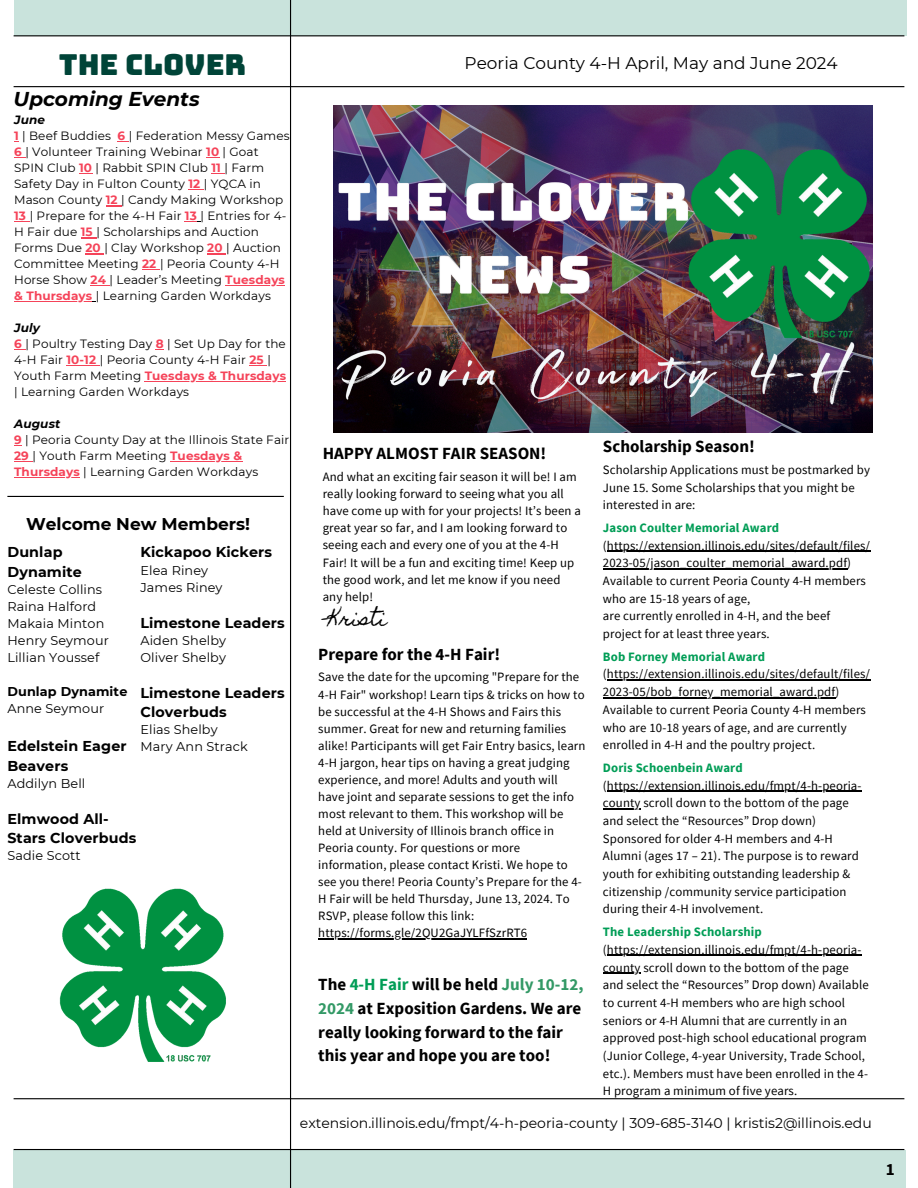
<style>
.page{position:relative;width:918px;height:1188px;background:#fff}
.page>*{position:absolute;margin:0;border:0;box-sizing:border-box;transform-origin:0 0}
.t1{font:28.95px "Bungee";color:#004438}
.t2{font:italic 700 19.95px "Montserrat";color:#000}
.t3{font:18.75px "Homemade Apple";letter-spacing:.01em;color:#000}
.t4{font:700 16.95px/23.7px "Source Sans Pro";color:#000}
.t5{font:16.95px "Montserrat";color:#000}
.t6{font:700 16.95px "Montserrat";color:#000}
.t7{font:700 14.25px/19.2px "Montserrat";letter-spacing:.01em;color:#000}
.t8{font:13.95px "Montserrat";color:#000}
.t9{font:12.75px/17.7px "Source Sans Pro";letter-spacing:.01em;color:#000}
.t10{font:12.75px "Montserrat";letter-spacing:.01em;color:#000}
.t11{font:700 12.75px "Source Sans Pro";letter-spacing:.01em;color:#009d56}
.t12{font:700 12.75px "Montserrat";letter-spacing:.01em;color:#000}
.t13{font:12px/16px "Montserrat";letter-spacing:.01em;color:#000}
.t14{font:italic 700 12px "Montserrat";color:#000}
.s1{font-weight:700;color:#f54359}
.s2{font-weight:700;font-style:italic}
.s3{color:#009d56}
.s4{color:#396}
.s5{font-weight:700;color:#009d56}
</style>
<div class="page">
<hr style="left:14px;top:86px;width:890px;height:1px;background:#000">
<hr style="left:7px;top:496px;width:277px;height:1px;background:#000">
<div style="left:14px;top:1150px;width:892px;height:38px;background:#c9e3dc"></div>
<hr style="left:14px;top:1149px;width:890px;height:1px;background:#000">
<div style="left:14px;top:0;width:892px;height:36px;background:#c9e3dc"></div>
<hr style="left:290px;top:0;width:1px;height:1188px;background:#000">
<hr style="left:14px;top:35px;width:890px;height:1px;background:#000">
<hr style="left:14px;top:1098px;width:890px;height:1px;background:#000">
<img style="left:333px;top:105px;width:539px;height:328px">
<img style="left:59px;top:888px;width:167px;height:174px">
<svg style="left:206px;top:157px;width:13px;height:1px"></svg>
<svg style="left:79px;top:173px;width:13px;height:1px"></svg>
<svg style="left:211px;top:173px;width:14px;height:1px"></svg>
<svg style="left:188px;top:189px;width:16px;height:1px"></svg>
<svg style="left:106px;top:205px;width:15px;height:1px"></svg>
<svg style="left:14px;top:221px;width:16px;height:1px"></svg>
<svg style="left:185px;top:221px;width:16px;height:1px"></svg>
<svg style="left:81px;top:237px;width:15px;height:1px"></svg>
<svg style="left:85px;top:253px;width:19px;height:1px"></svg>
<svg style="left:207px;top:253px;width:19px;height:1px"></svg>
<svg style="left:142px;top:269px;width:18px;height:1px"></svg>
<svg style="left:91px;top:285px;width:19px;height:1px"></svg>
<hr style="left:225px;top:285px;width:60px;height:1px;background:#f54359">
<hr style="left:14px;top:301px;width:78px;height:1px;background:#f54359">
<hr style="left:66px;top:365px;width:34px;height:1px;background:#f54359">
<svg style="left:249px;top:365px;width:18px;height:1px"></svg>
<hr style="left:145px;top:381px;width:141px;height:1px;background:#f54359">
<svg style="left:14px;top:461px;width:19px;height:1px"></svg>
<hr style="left:170px;top:461px;width:72px;height:1px;background:#f54359">
<hr style="left:14px;top:477px;width:66px;height:1px;background:#f54359">
<hr style="left:318px;top:938px;width:209px;height:1px;background:#000">
<hr style="left:607px;top:551px;width:263px;height:1px;background:#000">
<hr style="left:603px;top:568px;width:244px;height:2px;background:#000">
<hr style="left:607px;top:679px;width:263px;height:2px;background:#000">
<hr style="left:603px;top:697px;width:232px;height:1px;background:#000">
<hr style="left:607px;top:791px;width:255px;height:1px;background:#000">
<hr style="left:603px;top:808px;width:38px;height:2px;background:#000">
<hr style="left:607px;top:955px;width:255px;height:1px;background:#000">
<hr style="left:603px;top:972px;width:38px;height:2px;background:#000">
<h2 class="t1" style="left:59px;top:50px;width:189px">THE CLOVER</h2>
<p class="t2" style="left:14px;top:87px;width:188px">Upcoming Events</p>
<p class="t14" style="left:14px;top:112px;width:32px">June</p>
<p class="t13" style="left:14px;top:128px;width:277px"><span class="s1">1</span> | Beef Buddies <span class="s1">6</span> | Federation Messy Games <span class="s1">6</span> | Volunteer Training Webinar <span class="s1">10</span> | Goat SPIN Club <span class="s1">10</span> | Rabbit SPIN Club <span class="s1">11</span> | Farm Safety Day in Fulton County <span class="s1">12</span> | YQCA in Mason County <span class="s1">12</span> | Candy Making Workshop <span class="s1">13</span> | Prepare for the 4-H Fair <span class="s1">13</span> | Entries for 4- H Fair due <span class="s1">15</span> | Scholarships and Auction Forms Due <span class="s1">20</span> | Clay Workshop <span class="s1">20</span> | Auction Committee Meeting <span class="s1">22</span> | Peoria County 4-H Horse Show <span class="s1">24</span> | Leader’s Meeting <span class="s1">Tuesdays</span></p>
<p class="t13" style="left:14px;top:288px;width:258px"><span class="s1">&amp; Thursdays</span> | Learning Garden Workdays</p>
<p class="t13" style="left:14px;top:320px;width:273px"><span class="s2">July<br></span><span class="s1">6</span> | Poultry Testing Day <span class="s1">8</span> | Set Up Day for the<br>4-H Fair <span class="s1">10-12</span> | Peoria County 4-H Fair <span class="s1">25</span> |<br>Youth Farm Meeting <span class="s1">Tuesdays &amp; Thursdays</span></p>
<p class="t13" style="left:14px;top:384px;width:177px">| Learning Garden Workdays</p>
<p class="t13" style="left:14px;top:416px;width:277px"><span class="s2">August<br></span><span class="s1">9</span> | Peoria County Day at the Illinois State Fair<br><span class="s1">29</span> | Youth Farm Meeting <span class="s1">Tuesdays &amp;</span></p>
<h5 class="t13" style="left:14px;top:464px;width:246px"><span class="s1">Thursdays</span> | Learning Garden Workdays</h5>
<p class="t6" style="left:26px;top:513px;width:226px">Welcome New Members!</p>
<p class="t7" style="left:7px;top:543px;width:76px">Dunlap<br>Dynamite</p>
<p class="t10" style="left:7px;top:581px;width:96px">Celeste Collins</p>
<p class="t10" style="left:7px;top:598px;width:90px">Raina Halford</p>
<p class="t10" style="left:7px;top:615px;width:99px">Makaia Minton</p>
<p class="t10" style="left:7px;top:633px;width:103px">Henry Seymour</p>
<p class="t10" style="left:7px;top:650px;width:93px">Lillian Youssef</p>
<h4 class="t12" style="left:7px;top:684px;width:122px">Dunlap Dynamite</h4>
<p class="t10" style="left:7px;top:701px;width:98px">Anne Seymour</p>
<p class="t7" style="left:7px;top:737px;width:121px">Edelstein Eager<br>Beavers</p>
<h5 class="t10" style="left:7px;top:775px;width:79px">Addilyn Bell</h5>
<p class="t7" style="left:7px;top:809px;width:130px">Elmwood All-<br>Stars Cloverbuds</p>
<p class="t10" style="left:7px;top:848px;width:75px">Sadie Scott</p>
<p class="t7" style="left:140px;top:543px;width:133px">Kickapoo Kickers</p>
<p class="t10" style="left:140px;top:562px;width:69px">Elea Riney</p>
<p class="t10" style="left:140px;top:579px;width:84px">James Riney</p>
<p class="t7" style="left:140px;top:613px;width:146px">Limestone Leaders</p>
<p class="t10" style="left:140px;top:633px;width:87px">Aiden Shelby</p>
<p class="t10" style="left:140px;top:650px;width:87px">Oliver Shelby</p>
<p class="t7" style="left:140px;top:683px;width:146px">Limestone Leaders<br>Cloverbuds</p>
<p class="t10" style="left:140px;top:722px;width:79px">Elias Shelby</p>
<p class="t10" style="left:140px;top:739px;width:109px">Mary Ann Strack</p>
<p class="t5" style="left:465px;top:53px;width:375px">Peoria County 4-H April, May and June 2024</p>
<p class="t4" style="left:323px;top:441px;width:225px">HAPPY ALMOST FAIR SEASON!</p>
<p class="t9" style="left:323px;top:468px;width:260px;line-height:17.1px">And what an exciting fair season it will be! I am really looking forward to seeing what you all have come up with for your projects! It’s been a great year so far, and I am looking forward to seeing each and every one of you at the 4-H Fair! It will be a fun and exciting time! Keep up the good work, and let me know if you need any help!</p>
<p class="t3" style="left:323px;top:608px;width:66px">-Kristi</p>
<p class="t4" style="left:318px;top:643px;width:183px">Prepare for the 4-H Fair!</p>
<p class="t9" style="left:318px;top:668px;width:269px;line-height:17.1px">Save the date for the upcoming "Prepare for the 4-H Fair" workshop! Learn tips &amp; tricks on how to be successful at the 4-H Shows and Fairs this summer. Great for new and returning families alike! Participants will get Fair Entry basics, learn 4-H jargon, hear tips on having a great judging experience, and more! Adults and youth will have joint and separate sessions to get the info most relevant to them. This workshop will be held at University of Illinois branch office in Peoria county. For questions or more information, please contact Kristi. We hope to see you there! Peoria County’s Prepare for the 4- H Fair will be held Thursday, June 13, 2024. To RSVP, please follow this link:</p>
<p class="t9" style="left:318px;top:924px;width:210px">https://forms.gle/2QU2GaJYLFfSzrRT6</p>
<p class="t4" style="left:318px;top:973px;width:267px">The <span class="s3">4-H Fair</span> will be held <span class="s4">July 10-12, 2024</span> at Exposition Gardens. We are really looking forward to the fair this year and hope you are too!</p>
<h3 class="t4" style="left:603px;top:434px;width:154px">Scholarship Season!</h3>
<p class="t9" style="left:603px;top:460px;width:269px">Scholarship Applications must be postmarked by<br>June 15. Some Scholarships that you might be interested in are:</p>
<p class="t9" style="left:603px;top:519px;width:269px"><span class="s5">Jason Coulter Memorial Award </span>(https://extension.illinois.edu/sites/default/files/</p>
<p class="t9" style="left:603px;top:554px;width:265px">2023-05/jason_coulter_memorial_award.pdf)<br>Available to current Peoria County 4-H members who are 15-18 years of age,<br>are currently enrolled in 4-H, and the beef project for at least three years.</p>
<p class="t11" style="left:603px;top:648px;width:164px">Bob Forney Memorial Award</p>
<p class="t9" style="left:603px;top:665px;width:269px">(https://extension.illinois.edu/sites/default/files/</p>
<p class="t9" style="left:603px;top:683px;width:265px">2023-05/bob_forney_memorial_award.pdf)<br>Available to current Peoria County 4-H members who are 10-18 years of age, and are currently enrolled in 4-H and the poultry project.</p>
<p class="t11" style="left:603px;top:759px;width:141px">Doris Schoenbein Award</p>
<p class="t9" style="left:603px;top:776px;width:260px">(https://extension.illinois.edu/fmpt/4-h-peoria&shy;county scroll down to the bottom of the page and select the “Resources” Drop down)<br>Sponsored for older 4-H members and 4-H Alumni (ages 17 – 21). The purpose is to reward youth for exhibiting outstanding leadership &amp; citizenship /community service participation during their 4-H involvement.</p>
<p class="t11" style="left:603px;top:924px;width:160px">The Leadership Scholarship</p>
<p class="t9" style="left:603px;top:940px;width:267px">(https://extension.illinois.edu/fmpt/4-h-peoria&shy;county scroll down to the bottom of the page and select the “Resources” Drop down) Available to current 4-H members who are high school seniors or 4-H Alumni that are currently in an approved post-high school educational program (Junior College, 4-year University, Trade School, etc.). Members must have been enrolled in the 4- H program a minimum of five years.</p>
<p class="t8" style="left:300px;top:1114px;width:573px">extension.illinois.edu/fmpt/4-h-peoria-county | 309-685-3140 | kristis2@illinois.edu</p>
<p class="t4" style="left:886px;top:1157px;width:10px">1</p>
</div>
